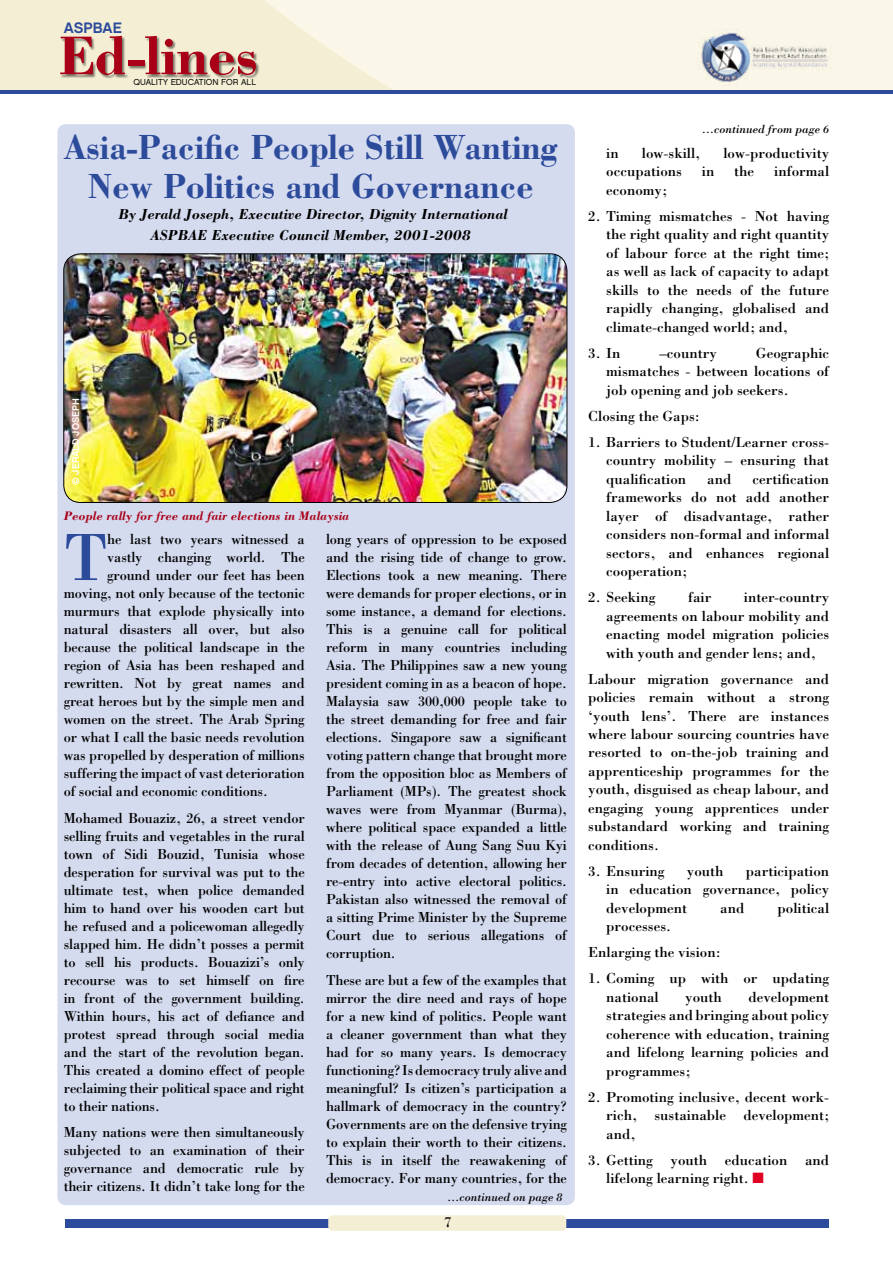
<style>
.page{position:relative;width:893px;height:1263px;background:#fff}
.page>*{position:absolute;margin:0;border:0;box-sizing:border-box;transform-origin:0 0}
.t1{font:68.85px "Bodoni";color:#2d4b9b;scale:.96 1}
.t2{font:700 56.1px "Bodoni";color:#a90017}
.t3{font:700 36px/39px "Bodoni";color:#2d4b9b;text-align:center;scale:.95 1}
.t4{font:15.15px "Chalet New York Nineteen Sixty";color:#2d4b9b}
.t5{font:15px/18px "Bodoni";color:#000;text-align:justify;scale:.96 1}
.t6{font:15px/18.5px "Bodoni";color:#000;text-align:justify}
.t7{font:italic 700 15px/21px "Bodoni";color:#000;text-align:center}
.t8{font:italic 700 12.75px "Bodoni";color:#a90017}
.t9{font:italic 12px "Bodoni";color:#000}
.t10{font:9.75px "Chalet New York Nineteen Eighty";color:#fff}
.t11{font:8.7px "Chalet London Nineteen Sixty";color:#000}
.s1{color:#df0023}
</style>
<div class="page">
<div style="left:57px;top:124px;width:518px;height:1081px;background:#d5dbef;border-radius:9px"></div>
<svg style="left:0;top:89px;width:893px;height:5px;background:#556ca8"></svg>
<svg style="left:0;top:0;width:893px;height:89px;background:#f8f4e2"></svg>
<div style="left:65px;top:1219px;width:764px;height:8px;background:#2d4b9b"></div>
<div style="left:328px;top:1215px;width:238px;height:16px;background:#f4efd4;border-radius:4px"></div>
<img style="left:697px;top:28px;width:134px;height:58px">
<div style="left:61px;top:36px;width:199px;height:42px;background:#000;opacity:.5"></div>
<img style="left:64px;top:254px;width:503px;height:248px">
<div style="left:63px;top:253px;width:504px;height:250px;border:1px solid #000;border-radius:17px"></div>
<p class="t4" style="left:64px;top:18px;width:50px">ASPBAE</p>
<h2 class="t2" style="left:58px;top:21px;width:201px">Ed-lines</h2>
<p class="t11" style="left:133px;top:77px;width:76px">QUALITY EDUCATION</p>
<p class="t11" style="left:221px;top:77px;width:36px">FOR ALL</p>
<h3 class="t3" style="left:64px;top:127px;width:521px">Asia-Pacific People Still Wanting<br>New Politics and Governance</h3>
<p class="t7" style="left:118px;top:203px;width:391px">By Jerald Joseph, Executive Director, Dignity International<br>ASPBAE Executive Council Member, 2001-2008</p>
<p class="t10" style="left:70px;top:485px;width:88px;rotate:-90deg">© Jerald Joseph</p>
<p class="t8" style="left:64px;top:508px;width:287px">People rally for free and fair elections in Malaysia</p>
<h1 class="t1" style="left:64px;top:515px;width:47px">T</h1>
<p class="t5" style="left:107px;top:530px;width:207px">he last two years witnessed a</p>
<p class="t5" style="left:107px;top:548px;width:207px">vastly changing world. The</p>
<p class="t5" style="left:107px;top:566px;width:207px">ground under our feet has been</p>
<p class="t5" style="left:64px;top:584px;width:252px">moving, not only because of the tectonic</p>
<p class="t5" style="left:64px;top:602px;width:252px">murmurs that explode physically into</p>
<p class="t5" style="left:64px;top:620px;width:253px">natural disasters all over, but also</p>
<p class="t5" style="left:64px;top:638px;width:252px">because the political landscape in the</p>
<p class="t5" style="left:64px;top:656px;width:252px">region of Asia has been reshaped and</p>
<p class="t5" style="left:64px;top:674px;width:252px">rewritten. Not by great names and</p>
<p class="t5" style="left:64px;top:692px;width:252px">great heroes but by the simple men and</p>
<p class="t5" style="left:64px;top:710px;width:252px">women on the street. The Arab Spring</p>
<p class="t5" style="left:64px;top:728px;width:253px">or what I call the basic needs revolution</p>
<p class="t5" style="left:64px;top:746px;width:252px">was propelled by desperation of millions</p>
<p class="t5" style="left:64px;top:764px;width:253px">suffering the impact of vast deterioration</p>
<p class="t5" style="left:64px;top:782px;width:214px">of social and economic conditions.</p>
<p class="t5" style="left:64px;top:808px;width:253px">Mohamed Bouaziz, 26, a street vendor selling fruits and vegetables in the rural town of Sidi Bouzid, Tunisia whose desperation for survival was put to the ultimate test, when police demanded him to hand over his wooden cart but he refused and a policewoman allegedly slapped him. He didn’t posses a permit to sell his products. Bouazizi’s only recourse was to set himself on fire in front of the government building.<br>Within hours, his act of defiance and protest spread through social media and the start of the revolution began.<br>This created a domino effect of people reclaiming their political space and right to their nations.</p>
<p class="t5" style="left:64px;top:1123px;width:252px">Many nations were then simultaneously subjected to an examination of their governance and democratic rule by their citizens. It didn’t take long for the</p>
<p class="t5" style="left:326px;top:530px;width:253px">long years of oppression to be exposed and the rising tide of change to grow.<br>Elections took a new meaning. There were demands for proper elections, or in some instance, a demand for elections.<br>This is a genuine call for political reform in many countries including Asia. The Philippines saw a new young president coming in as a beacon of hope.<br>Malaysia saw 300,000 people take to the street demanding for free and fair elections. Singapore saw a significant voting pattern change that brought more from the opposition bloc as Members of Parliament (MPs). The greatest shock waves were from Myanmar (Burma), where political space expanded a little with the release of Aung Sang Suu Kyi from decades of detention, allowing her re-entry into active electoral politics.<br>Pakistan also witnessed the removal of a sitting Prime Minister by the Supreme Court due to serious allegations of corruption.</p>
<p class="t5" style="left:326px;top:970px;width:253px">These are but a few of the examples that mirror the dire need and rays of hope for a new kind of politics. People want a cleaner government than what they had for so many years. Is democracy functioning? Is democracy truly alive and meaningful? Is citizen’s participation a hallmark of democracy in the country?<br>Governments are on the defensive trying to explain their worth to their citizens.<br>This is in itself the reawakening of democracy. For many countries, for the</p>
<p class="t9" style="left:447px;top:1190px;width:117px">...continued on page 8</p>
<p class="t6" style="left:444px;top:1213px;width:9px">7</p>
<p class="t9" style="left:702px;top:122px;width:128px">...continued from page 6</p>
<p class="t6" style="left:606px;top:144px;width:14px">in</p>
<p class="t6" style="left:642px;top:144px;width:60px">low-skill,</p>
<p class="t6" style="left:723px;top:144px;width:107px">low-productivity</p>
<p class="t6" style="left:606px;top:162px;width:77px">occupations</p>
<p class="t6" style="left:702px;top:162px;width:14px">in</p>
<p class="t6" style="left:734px;top:162px;width:21px">the</p>
<p class="t6" style="left:774px;top:162px;width:57px">informal</p>
<p class="t6" style="left:606px;top:180px;width:62px">economy;</p>
<p class="t6" style="left:606px;top:207px;width:224px;text-indent:-18px">2. Timing mismatches - Not having the right quality and right quantity of labour force at the right time; as well as lack of capacity to adapt skills to the needs of the future rapidly changing, globalised and climate-changed world; and,</p>
<p class="t6" style="left:588px;top:343px;width:34px">3. In</p>
<p class="t6" style="left:659px;top:343px;width:59px">–country</p>
<p class="t6" style="left:606px;top:343px;width:224px;text-indent:150px">Geographic mismatches - between locations of job opening and job seekers.</p>
<p class="t6" style="left:588px;top:406px;width:113px">Closing the Gaps:</p>
<p class="t6" style="left:606px;top:432px;width:224px;text-indent:-18px">1. Barriers to Student/Learner cross&shy;country mobility – ensuring that qualification</p>
<p class="t6" style="left:606px;top:469px;width:224px;text-indent:146px">certification frameworks do not add another layer of disadvantage, rather considers non-formal and informal sectors, and enhances regional cooperation;</p>
<p class="t6" style="left:588px;top:588px;width:69px">2. Seeking</p>
<p class="t6" style="left:688px;top:588px;width:25px">fair</p>
<p class="t6" style="left:707px;top:469px;width:26px">and</p>
<p class="t6" style="left:606px;top:588px;width:224px;text-indent:138px">inter-country agreements on labour mobility and enacting model migration policies with youth and gender lens; and,</p>
<p class="t6" style="left:588px;top:669px;width:242px">Labour migration governance and policies remain without a strong ‘youth lens’. There are instances where labour sourcing countries have resorted to on-the-job training and apprenticeship programmes for the youth, disguised as cheap labour, and engaging young apprentices under substandard working and training conditions.</p>
<p class="t6" style="left:588px;top:861px;width:78px">3. Ensuring</p>
<p class="t6" style="left:687px;top:861px;width:38px">youth</p>
<p class="t6" style="left:606px;top:861px;width:224px;text-indent:140px">participation in education governance, policy development</p>
<p class="t6" style="left:720px;top:898px;width:26px">and</p>
<p class="t6" style="left:777px;top:898px;width:53px">political</p>
<p class="t6" style="left:588px;top:913px;width:134px;line-height:26.1px;text-indent:18px">processes.<br>Enlarging the vision:</p>
<p class="t6" style="left:606px;top:969px;width:224px;text-indent:-18px">1. Coming up with or updating national</p>
<p class="t6" style="left:606px;top:987px;width:224px;text-indent:142px">development strategies and bringing about policy coherence with education, training and lifelong learning policies and programmes;</p>
<p class="t6" style="left:606px;top:1087px;width:224px;text-indent:-18px">2. Promoting inclusive, decent work&shy;rich, sustainable development; and,</p>
<p class="t6" style="left:606px;top:1150px;width:224px;text-indent:-18px">3. Getting youth education and lifelong learning right. <span class="s1">■</span></p>
<p class="t6" style="left:685px;top:987px;width:38px">youth</p>
</div>
